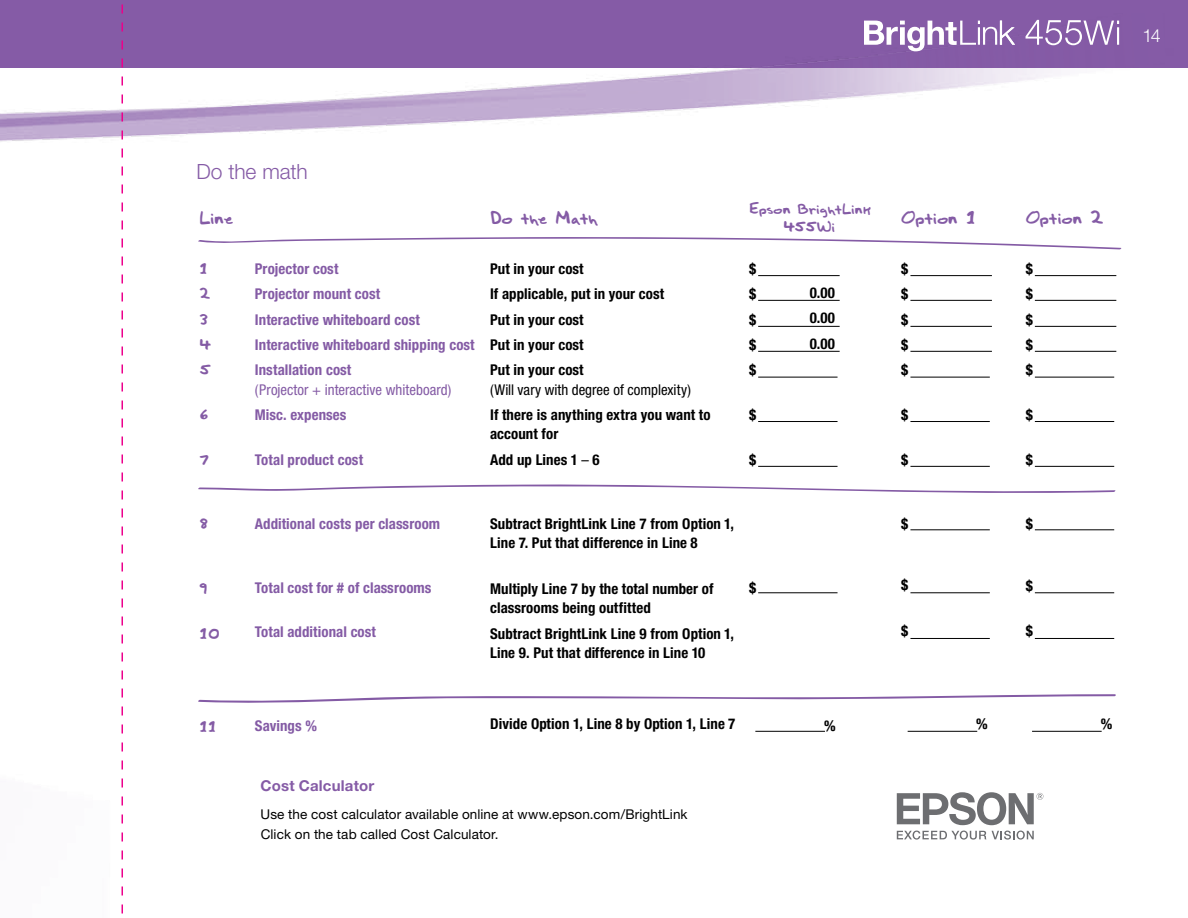
<style>
.page{position:relative;width:1188px;height:918px;background:#fff}
.page>*{position:absolute;margin:0;border:0;box-sizing:border-box;transform-origin:0 0}
.t1{font:300 21px "Helvetica Neue";letter-spacing:-.005em;color:#855ba6}
.t2{font:300 18px "Helvetica Neue";color:#fff}
.t3{font:17.85px "Child's Play";letter-spacing:-.05em;color:#845ba5}
.t4{font:700 15px "Helvetica Neue";letter-spacing:.015em;color:#855ba6}
.t5{font:700 condensed 14.85px/25.3px "Helvetica Neue";letter-spacing:.005em;color:#000}
.t6{font:700 condensed 14.85px/25.3px "Helvetica Neue";letter-spacing:.005em;color:#845ba5}
.t7{font:condensed 14.85px "Helvetica Neue";letter-spacing:.005em;color:#845ba5}
.t8{font:14.85px/25.3px "Child's Play";letter-spacing:-.03em;color:#845ba5}
.t9{font:condensed 14.85px "Helvetica Neue";color:#000}
.t10{font:13.5px/19.5px "Helvetica Neue";letter-spacing:.01em;color:#000}
.s1{font-weight:400}
</style>
<div class="page">
<div style="left:0;top:0;width:1188px;height:68px;background:#855ba6"></div>
<img style="left:0;top:19px;width:1121px;height:895px">
<svg style="left:864px;top:21px;width:151px;height:30px"></svg>
<svg style="left:1026px;top:20px;width:93px;height:25px"></svg>
<svg style="left:198px;top:236px;width:924px;height:13px"></svg>
<hr style="left:758px;top:275px;width:82px;height:1px;background:#000">
<hr style="left:758px;top:300px;width:82px;height:1px;background:#000">
<hr style="left:758px;top:326px;width:82px;height:1px;background:#000">
<hr style="left:758px;top:351px;width:82px;height:1px;background:#000">
<hr style="left:758px;top:377px;width:80px;height:1px;background:#000">
<hr style="left:758px;top:421px;width:80px;height:1px;background:#000">
<hr style="left:758px;top:466px;width:80px;height:1px;background:#000">
<hr style="left:758px;top:592px;width:80px;height:1px;background:#000">
<hr style="left:755px;top:731px;width:70px;height:1px;background:#000">
<hr style="left:910px;top:275px;width:82px;height:1px;background:#000">
<hr style="left:910px;top:300px;width:82px;height:1px;background:#000">
<hr style="left:910px;top:326px;width:82px;height:1px;background:#000">
<hr style="left:910px;top:351px;width:82px;height:1px;background:#000">
<hr style="left:910px;top:377px;width:80px;height:1px;background:#000">
<hr style="left:910px;top:421px;width:80px;height:1px;background:#000">
<hr style="left:910px;top:466px;width:80px;height:1px;background:#000">
<hr style="left:910px;top:529px;width:80px;height:1px;background:#000">
<hr style="left:910px;top:592px;width:80px;height:1px;background:#000">
<hr style="left:910px;top:638px;width:80px;height:1px;background:#000">
<hr style="left:908px;top:731px;width:69px;height:1px;background:#000">
<hr style="left:1035px;top:275px;width:81px;height:1px;background:#000">
<hr style="left:1035px;top:300px;width:81px;height:1px;background:#000">
<hr style="left:1035px;top:326px;width:81px;height:1px;background:#000">
<hr style="left:1035px;top:351px;width:81px;height:1px;background:#000">
<hr style="left:1035px;top:377px;width:79px;height:1px;background:#000">
<hr style="left:1035px;top:421px;width:79px;height:1px;background:#000">
<hr style="left:1035px;top:466px;width:79px;height:1px;background:#000">
<hr style="left:1035px;top:529px;width:79px;height:1px;background:#000">
<hr style="left:1035px;top:592px;width:79px;height:1px;background:#000">
<hr style="left:1035px;top:638px;width:79px;height:1px;background:#000">
<hr style="left:1032px;top:731px;width:70px;height:1px;background:#000">
<svg style="left:198px;top:484px;width:919px;height:11px"></svg>
<svg style="left:198px;top:694px;width:919px;height:11px"></svg>
<svg style="left:122px;top:4px;width:1px;height:910px"></svg>
<p class="t2" style="left:1143px;top:24px;width:20px">14</p>
<h1 class="t1" style="left:196px;top:158px;width:113px">Do the math</h1>
<p class="t3" style="left:200px;top:209px;width:36px">Line</p>
<p class="t8" style="left:200px;top:257px;width:13px">1<br>2<br>3<br>4<br>5</p>
<p class="t8" style="left:200px;top:403px;width:11px">6</p>
<p class="t8" style="left:200px;top:448px;width:11px">7</p>
<p class="t6" style="left:255px;top:256px;width:221px">Projector cost<br>Projector mount cost<br>Interactive whiteboard cost<br>Interactive whiteboard shipping cost<br>Installation cost</p>
<p class="t7" style="left:255px;top:381px;width:198px">(Projector + interactive whiteboard)</p>
<p class="t6" style="left:255px;top:402px;width:93px">Misc. expenses</p>
<p class="t6" style="left:255px;top:446px;width:110px">Total product cost</p>
<p class="t3" style="left:490px;top:209px;width:110px">Do the Math</p>
<p class="t5" style="left:490px;top:256px;width:176px">Put in your cost<br>If applicable, put in your cost<br>Put in your cost<br>Put in your cost<br>Put in your cost</p>
<p class="t9" style="left:490px;top:381px;width:202px">(Will vary with degree of complexity)</p>
<p class="t5" style="left:490px;top:405px;width:222px;line-height:19.4px">If there is anything extra you want to account for</p>
<p class="t5" style="left:490px;top:446px;width:111px">Add up Lines 1 <span class="s1">–</span> 6</p>
<p class="t8" style="left:749px;top:201px;width:123px;line-height:17.9px;text-align:center">Epson BrightLink<br>455Wi</p>
<p class="t5" style="left:749px;top:256px;width:9px">$ $</p>
<p class="t5" style="left:810px;top:280px;width:27px">0.00</p>
<p class="t5" style="left:749px;top:307px;width:9px">$</p>
<p class="t5" style="left:810px;top:305px;width:27px">0.00</p>
<p class="t5" style="left:749px;top:332px;width:9px">$</p>
<p class="t5" style="left:810px;top:330px;width:27px">0.00</p>
<p class="t5" style="left:749px;top:357px;width:9px">$</p>
<p class="t5" style="left:749px;top:402px;width:9px">$</p>
<p class="t5" style="left:749px;top:446px;width:9px">$</p>
<p class="t8" style="left:200px;top:512px;width:10px">8</p>
<p class="t8" style="left:200px;top:577px;width:10px">9</p>
<p class="t8" style="left:200px;top:622px;width:21px">10</p>
<p class="t6" style="left:255px;top:510px;width:187px">Additional costs per classroom</p>
<p class="t6" style="left:255px;top:574px;width:178px">Total cost for # of classrooms</p>
<p class="t6" style="left:255px;top:619px;width:123px">Total additional cost</p>
<p class="t5" style="left:490px;top:513px;width:246px;line-height:19.4px">Subtract BrightLink Line 7 from Option 1,<br>Line 7. Put that difference in Line 8</p>
<p class="t5" style="left:490px;top:579px;width:225px;line-height:19.4px">Multiply Line 7 by the total number of classrooms being outfitted</p>
<p class="t5" style="left:490px;top:624px;width:246px;line-height:19.4px">Subtract BrightLink Line 9 from Option 1,<br>Line 9. Put that difference in Line 10</p>
<p class="t5" style="left:749px;top:574px;width:9px">$</p>
<p class="t8" style="left:200px;top:715px;width:19px">11</p>
<p class="t6" style="left:255px;top:713px;width:64px">Savings %</p>
<p class="t5" style="left:490px;top:711px;width:247px">Divide Option 1, Line 8 by Option 1, Line 7</p>
<p class="t4" style="left:261px;top:776px;width:115px">Cost Calculator</p>
<p class="t10" style="left:261px;top:805px;width:429px">Use the cost calculator available online at www.epson.com/BrightLink<br>Click on the tab called Cost Calculator.</p>
<p class="t5" style="left:824px;top:713px;width:13px">%</p>
<p class="t3" style="left:901px;top:209px;width:77px">Option 1</p>
<p class="t5" style="left:901px;top:256px;width:9px;text-align:justify">$ $ $ $ $</p>
<p class="t5" style="left:901px;top:402px;width:9px">$</p>
<p class="t5" style="left:901px;top:446px;width:9px">$</p>
<p class="t5" style="left:901px;top:510px;width:9px">$</p>
<p class="t5" style="left:901px;top:571px;width:9px">$</p>
<p class="t5" style="left:901px;top:618px;width:9px">$</p>
<p class="t5" style="left:976px;top:711px;width:13px">%</p>
<p class="t3" style="left:1026px;top:209px;width:80px">Option 2</p>
<p class="t5" style="left:1026px;top:256px;width:9px;text-align:justify">$ $ $ $ $</p>
<p class="t5" style="left:1026px;top:402px;width:9px">$</p>
<p class="t5" style="left:1026px;top:446px;width:9px">$</p>
<p class="t5" style="left:1026px;top:510px;width:9px">$</p>
<p class="t5" style="left:1026px;top:573px;width:9px">$</p>
<p class="t5" style="left:1026px;top:618px;width:9px">$</p>
<p class="t5" style="left:1101px;top:711px;width:13px">%</p>
</div>
